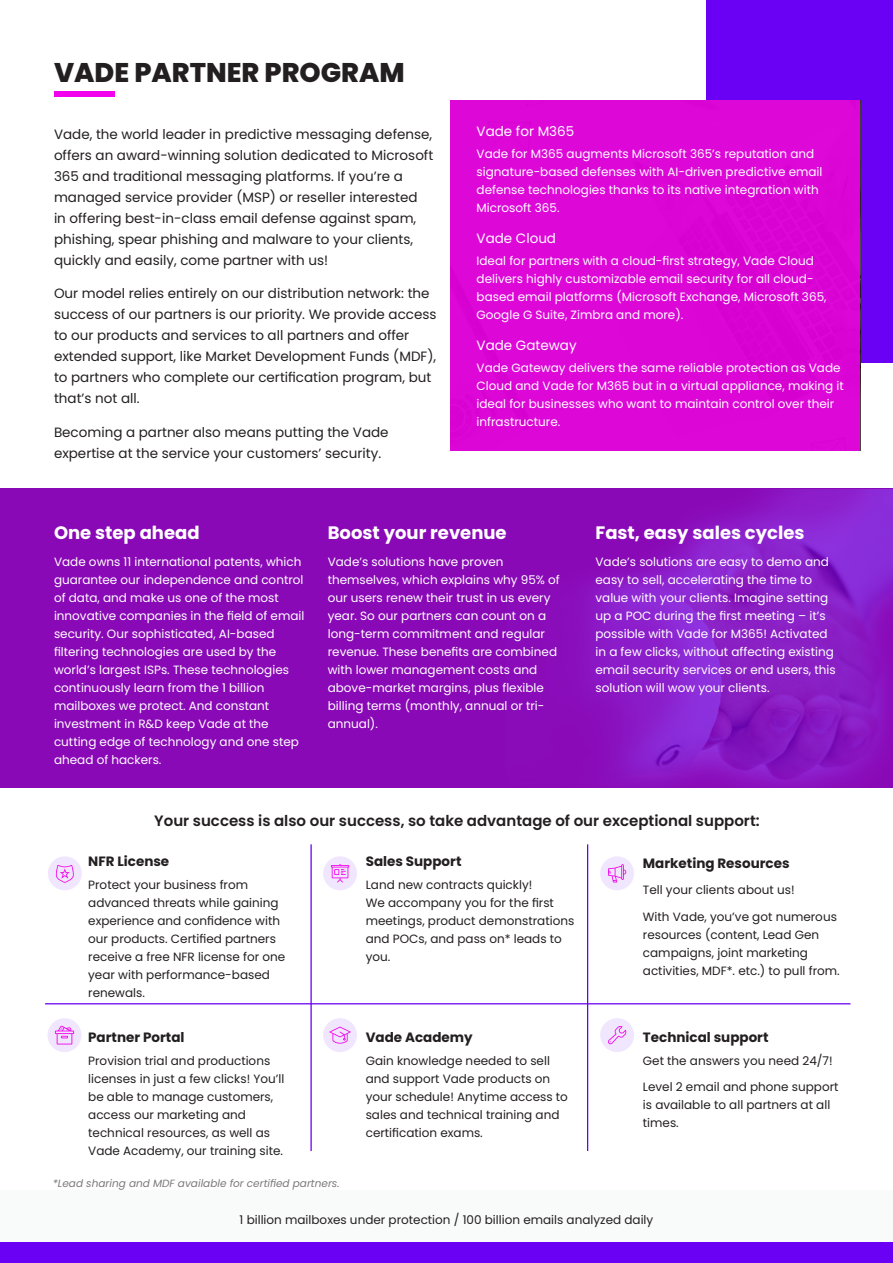
<style>
.page{position:relative;width:893px;height:1263px;background:#fff}
.page>*{position:absolute;margin:0;border:0;box-sizing:border-box;transform-origin:0 0}
.t1{font:800 27px "Poppins";color:#231f20}
.Body{font:700 18px "Poppins";color:#fff}
.Body-2{font:600 15px "Poppins";color:#231f20}
.Body-3{font:13.5px/21px "Poppins";color:#231f20}
.Body-4{font:700 13.5px "Poppins";color:#231f20}
.Body-5{font:13.5px "Poppins";color:#fff}
.Body-6{font:12px/18px "Poppins";color:#fff}
.Body-7{font:12px/18px "Poppins";color:#231f20}
.Body-8{font:italic 10.5px "Poppins";color:#7a7a7a}
</style>
<div class="page">
<div style="left:707px;top:0;width:186px;height:362px;background:#6a00f4"></div>
<svg style="left:0;top:488px;width:893px;height:300px;background:#890fbc"></svg>
<div style="left:0;top:1191px;width:893px;height:72px;background:#f9fafa"></div>
<div style="left:451px;top:100px;width:409px;height:351px;background:#dd08d7"></div>
<div style="left:55px;top:91px;width:60px;height:6px;background:#f200ed"></div>
<div style="left:0;top:1242px;width:893px;height:21px;background:#6a00f4"></div>
<svg style="left:45px;top:844px;width:805px;height:307px"></svg>
<p class="t1" style="left:54px;top:57px;width:352px">VADE PARTNER PROGRAM</p>
<p class="Body-3" style="left:54px;top:123px;width:381px">Vade, the world leader in predictive messaging defense, offers an award-winning solution dedicated to Microsoft 365 and traditional messaging platforms. If you’re a managed service provider (MSP) or reseller interested<br>in offering best-in-class email defense against spam, phishing, spear phishing and malware to your clients, quickly and easily, come partner with us!</p>
<p class="Body-3" style="left:54px;top:283px;width:384px">Our model relies entirely on our distribution network: the success of our partners is our priority. We provide access to our products and services to all partners and offer extended support, like Market Development Funds (MDF), to partners who complete our certification program, but that’s not all.</p>
<p class="Body-3" style="left:54px;top:422px;width:336px">Becoming a partner also means putting the Vade expertise at the service your customers’ security.</p>
<p class="Body-5" style="left:477px;top:123px;width:99px">Vade for M365</p>
<p class="Body-6" style="left:477px;top:145px;width:347px">Vade for M365 augments Microsoft 365’s reputation and signature-based defenses with AI-driven predictive email defense technologies thanks to its native integration with Microsoft 365.</p>
<p class="Body-5" style="left:477px;top:230px;width:81px">Vade Cloud</p>
<p class="Body-6" style="left:477px;top:252px;width:351px">Ideal for partners with a cloud-first strategy, Vade Cloud delivers highly customizable email security for all cloud&shy;based email platforms (Microsoft Exchange, Microsoft 365, Google G Suite, Zimbra and more).</p>
<p class="Body-5" style="left:477px;top:337px;width:102px">Vade Gateway</p>
<p class="Body-6" style="left:477px;top:359px;width:369px">Vade Gateway delivers the same reliable protection as Vade Cloud and Vade for M365 but in a virtual appliance, making it ideal for businesses who want to maintain control over their infrastructure.</p>
<p class="Body" style="left:54px;top:522px;width:147px">One step ahead</p>
<p class="Body-6" style="left:54px;top:553px;width:252px">Vade owns 11 international patents, which guarantee our independence and control of data, and make us one of the most innovative companies in the field of email security. Our sophisticated, AI-based filtering technologies are used by the world’s largest ISPs. These technologies continuously learn from the 1 billion mailboxes we protect. And constant investment in R&amp;D keep Vade at the cutting edge of technology and one step ahead of hackers.</p>
<p class="Body" style="left:328px;top:522px;width:180px">Boost your revenue</p>
<p class="Body-6" style="left:328px;top:553px;width:234px">Vade’s solutions have proven themselves, which explains why 95% of our users renew their trust in us every year. So our partners can count on a long-term commitment and regular revenue. These benefits are combined with lower management costs and above-market margins, plus flexible billing terms (monthly, annual or tri&shy;annual).</p>
<p class="Body" style="left:595px;top:522px;width:211px">Fast, easy sales cycles</p>
<p class="Body-6" style="left:595px;top:553px;width:242px">Vade’s solutions are easy to demo and easy to sell, accelerating the time to value with your clients. Imagine setting up a POC during the first meeting – it’s possible with Vade for M365! Activated in a few clicks, without affecting existing email security services or end users, this solution will wow your clients.</p>
<p class="Body-2" style="left:154px;top:812px;width:607px">Your success is also our success, so take advantage of our exceptional support:</p>
<p class="Body-4" style="left:88px;top:854px;width:83px">NFR License</p>
<p class="Body-7" style="left:88px;top:875px;width:199px">Protect your business from advanced threats while gaining experience and confidence with our products. Certified partners receive a free NFR license for one year with performance-based renewals.</p>
<p class="Body-4" style="left:88px;top:1030px;width:98px">Partner Portal</p>
<p class="Body-7" style="left:88px;top:1051px;width:198px">Provision trial and productions licenses in just a few clicks! You’ll be able to manage customers, access our marketing and technical resources, as well as<br>Vade Academy, our training site.</p>
<p class="Body-8" style="left:53px;top:1178px;width:288px">*Lead sharing and MDF available for certified partners.</p>
<p class="Body-4" style="left:366px;top:854px;width:97px">Sales Support</p>
<p class="Body-7" style="left:366px;top:875px;width:210px">Land new contracts quickly!<br>We accompany you for the first meetings, product demonstrations and POCs, and pass on* leads to you.</p>
<p class="Body-4" style="left:366px;top:1030px;width:108px">Vade Academy</p>
<p class="Body-7" style="left:366px;top:1051px;width:204px">Gain knowledge needed to sell and support Vade products on your schedule! Anytime access to sales and technical training and certification exams.</p>
<p class="Body-4" style="left:643px;top:855px;width:148px">Marketing Resources</p>
<p class="Body-7" style="left:643px;top:881px;width:153px">Tell your clients about us!</p>
<p class="Body-7" style="left:643px;top:908px;width:198px">With Vade, you’ve got numerous resources (content, Lead Gen campaigns, joint marketing activities, MDF*. etc.) to pull from.</p>
<p class="Body-4" style="left:643px;top:1030px;width:127px">Technical support</p>
<p class="Body-7" style="left:643px;top:1051px;width:191px">Get the answers you need 24/7!</p>
<p class="Body-7" style="left:643px;top:1078px;width:197px">Level 2 email and phone support is available to all partners at all times.</p>
<p class="Body-7" style="left:240px;top:1211px;width:415px">1 billion mailboxes under protection / 100 billion emails analyzed daily</p>
</div>
